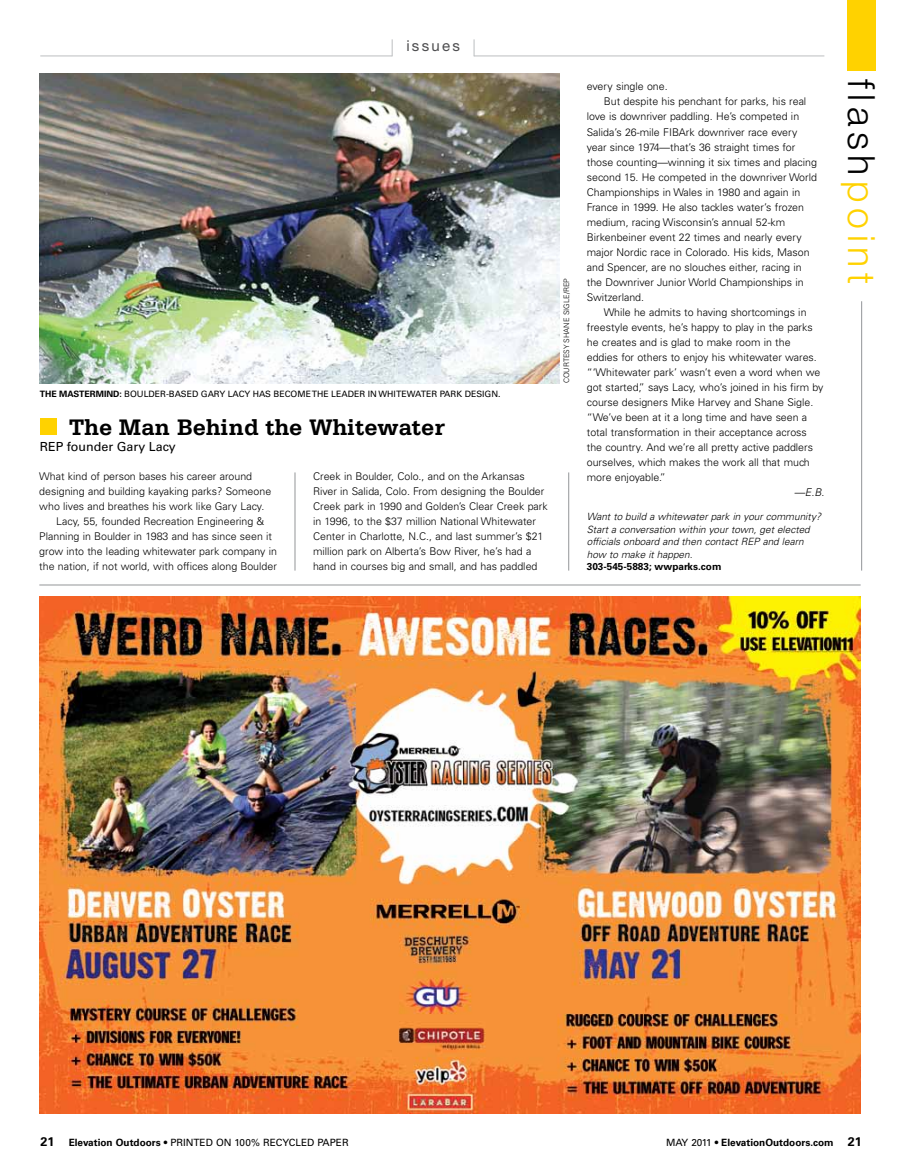
<style>
.page{position:relative;width:900px;height:1170px;background:#fff}
.page>*{position:absolute;margin:0;border:0;box-sizing:border-box;transform-origin:0 0}
.t1{font:300 37.5px "Helvetica Neue LT Std";letter-spacing:.15em;color:#000}
.t2{font:700 23.75px "Serifa Std";color:#000}
.t3{font:15px "Helvetica Neue LT Std";letter-spacing:.15em;color:#4d4d4f}
.t4{font:12.5px "Univers LT Std";color:#000}
.t5{font:300 10.62px/15px "Univers LT Std";color:#000}
.t6{font:italic 300 10.62px "Univers LT Std";color:#000}
.t7{font:italic 300 10px/12.5px "Univers LT Std";color:#000}
.t8{font:700 10px "Univers LT Std";color:#000}
.t9{font:10px "Univers LT Std";color:#000}
.t10{font:8.75px "Univers LT Std";color:#000}
.t11{font:300 7.5px "Univers LT Std";color:#000}
.s1{font-weight:700}
.s2{font-style:normal}
.s3{color:#ffd200}
.s4{font-weight:700;font-size:12.5px}
.s5{font-weight:400}
.s6{font-size:12.5px}
</style>
<div class="page">
<hr style="left:40px;top:56px;width:352px;height:1px;background:#bcbec0">
<svg style="left:392px;top:39px;width:1px;height:17px"></svg>
<hr style="left:474px;top:56px;width:350px;height:1px;background:#bcbec0">
<svg style="left:474px;top:39px;width:1px;height:17px"></svg>
<div style="left:40px;top:418px;width:17px;height:17px;background:#ffd200"></div>
<hr style="left:40px;top:585px;width:820px;height:1px;background:#939598">
<hr style="left:295px;top:472px;width:1px;height:99px;background:#939598">
<hr style="left:568px;top:472px;width:1px;height:99px;background:#939598">
<img style="left:40px;top:74px;width:519px;height:309px">
<div style="left:848px;top:0;width:28px;height:71px;background:#ffd200"></div>
<hr style="left:861px;top:301px;width:1px;height:270px;background:#939598">
<img style="left:39px;top:596px;width:822px;height:518px">
<h3 class="t3" style="left:406px;top:37px;width:55px">issues</h3>
<p class="t10" style="left:40px;top:389px;width:200px"><span class="s1">the mastermind:</span> BO ULDER-BASED GARY LACY</p>
<p class="t10" style="left:253px;top:389px;width:40px">HAS BECOM</p>
<p class="t10" style="left:306px;top:389px;width:109px">E THE LEADER IN WHITEWAT</p>
<p class="t10" style="left:426px;top:389px;width:76px">ER PARK DESIGN.</p>
<h2 class="t2" style="left:69px;top:413px;width:378px">The Man Behind the Whitewater</h2>
<p class="t4" style="left:40px;top:439px;width:9px">REP</p>
<p class="t4" style="left:67px;top:439px;width:111px">FOUNDER GARY LACY</p>
<p class="t5" style="left:39px;top:469px;width:214px">What kind of person bases his career around</p>
<p class="t5" style="left:39px;top:484px;width:233px">designing and building kayaking parks? Someone</p>
<p class="t5" style="left:39px;top:499px;width:227px">who lives and breathes his work like Gary Lacy.</p>
<p class="t5" style="left:56px;top:514px;width:210px">Lacy, 55, founded Recreation Engineering &amp;</p>
<p class="t5" style="left:39px;top:529px;width:234px">Planning in Boulder in 1983 and has since seen it</p>
<p class="t5" style="left:39px;top:544px;width:239px">grow into the leading whitewater park company in</p>
<p class="t5" style="left:39px;top:559px;width:239px">the nation, if not world, with offices along Boulder</p>
<p class="t5" style="left:313px;top:469px;width:236px">Creek in Boulder, Colo., and on the Arkansas River in Salida, Colo. From designing the Boulder Creek park in 1990 and Golden’s Clear Creek park in 1996, to the $37 million National Whitewater Center in Charlotte, N.C., and last summer’s $21 million park on Alberta’s Bow River, he’s had a hand in courses big and small, and has paddled</p>
<p class="t11" style="left:562px;top:383px;width:107px;rotate:-90deg">Courtesy Shane Sigle/REP</p>
<p class="t5" style="left:587px;top:79px;width:82px">every single one.</p>
<p class="t5" style="left:604px;top:94px;width:204px">But despite his penchant for parks, his real</p>
<p class="t5" style="left:587px;top:109px;width:214px">love is downriver paddling. He’s competed in</p>
<p class="t5" style="left:587px;top:124px;width:212px">Salida’s 26-mile FIBArk downriver race every</p>
<p class="t5" style="left:587px;top:139px;width:210px">year since 1974—that’s 36 straight times for</p>
<p class="t5" style="left:587px;top:154px;width:232px">those counting—winning it six times and placing</p>
<p class="t5" style="left:587px;top:169px;width:232px">second 15. He competed in the downriver World</p>
<p class="t5" style="left:587px;top:184px;width:215px">Championships in Wales in 1980 and again in</p>
<p class="t5" style="left:587px;top:199px;width:219px">France in 1999. He also tackles water’s frozen</p>
<p class="t5" style="left:587px;top:214px;width:200px">medium, racing Wisconsin’s annual 52-km</p>
<p class="t5" style="left:587px;top:229px;width:216px">Birkenbeiner event 22 times and nearly every</p>
<p class="t5" style="left:587px;top:244px;width:224px">major Nordic race in Colorado. His kids, Mason</p>
<p class="t5" style="left:587px;top:259px;width:216px">and Spencer, are no slouches either, racing in</p>
<p class="t5" style="left:587px;top:274px;width:218px">the Downriver Junior World Championships in</p>
<p class="t5" style="left:587px;top:289px;width:59px">Switzerland.</p>
<p class="t5" style="left:604px;top:304px;width:204px">While he admits to having shortcomings in</p>
<p class="t5" style="left:587px;top:319px;width:228px">freestyle events, he’s happy to play in the parks</p>
<p class="t5" style="left:587px;top:334px;width:205px">he creates and is glad to make room in the</p>
<p class="t5" style="left:587px;top:349px;width:232px">eddies for others to enjoy his whitewater wares.</p>
<p class="t5" style="left:587px;top:364px;width:235px">“‘Whitewater park’ wasn’t even a word when we</p>
<p class="t5" style="left:587px;top:379px;width:238px">got started,” says Lacy, who’s joined in his firm by</p>
<p class="t5" style="left:587px;top:394px;width:228px">course designers Mike Harvey and Shane Sigle.</p>
<p class="t5" style="left:587px;top:409px;width:222px">“We’ve been at it a long time and have seen a</p>
<p class="t5" style="left:587px;top:424px;width:222px">total transformation in their acceptance across</p>
<p class="t5" style="left:587px;top:439px;width:228px">the country. And we’re all pretty active paddlers</p>
<p class="t5" style="left:587px;top:454px;width:224px">ourselves, which makes the work all that much</p>
<p class="t5" style="left:587px;top:469px;width:80px">more enjoyable.”</p>
<p class="t6" style="left:794px;top:485px;width:32px">—E.B<span class="s2">.</span></p>
<p class="t7" style="left:587px;top:511px;width:236px">Want to build a whitewater park in your community?<br>Start a conversation within your town, get elected officials onboard and then contact REP and learn how to make it happen.</p>
<p class="t8" style="left:587px;top:561px;width:136px">303-545-5883; wwparks.com</p>
<h1 class="t1" style="left:885px;top:79px;width:207px;rotate:90deg">flash<span class="s3">point</span></h1>
<p class="t9" style="left:41px;top:1136px;width:297px"><span class="s4">21</span> <span class="s1">Elevation Outdoors</span> • PRI NTED ON 100% RECYCLE D PAPER</p>
<p class="t8" style="left:666px;top:1137px;width:197px"><span class="s5">MAY 2011 •</span> ElevationOutdoors.com <span class="s6">21</span></p>
</div>
